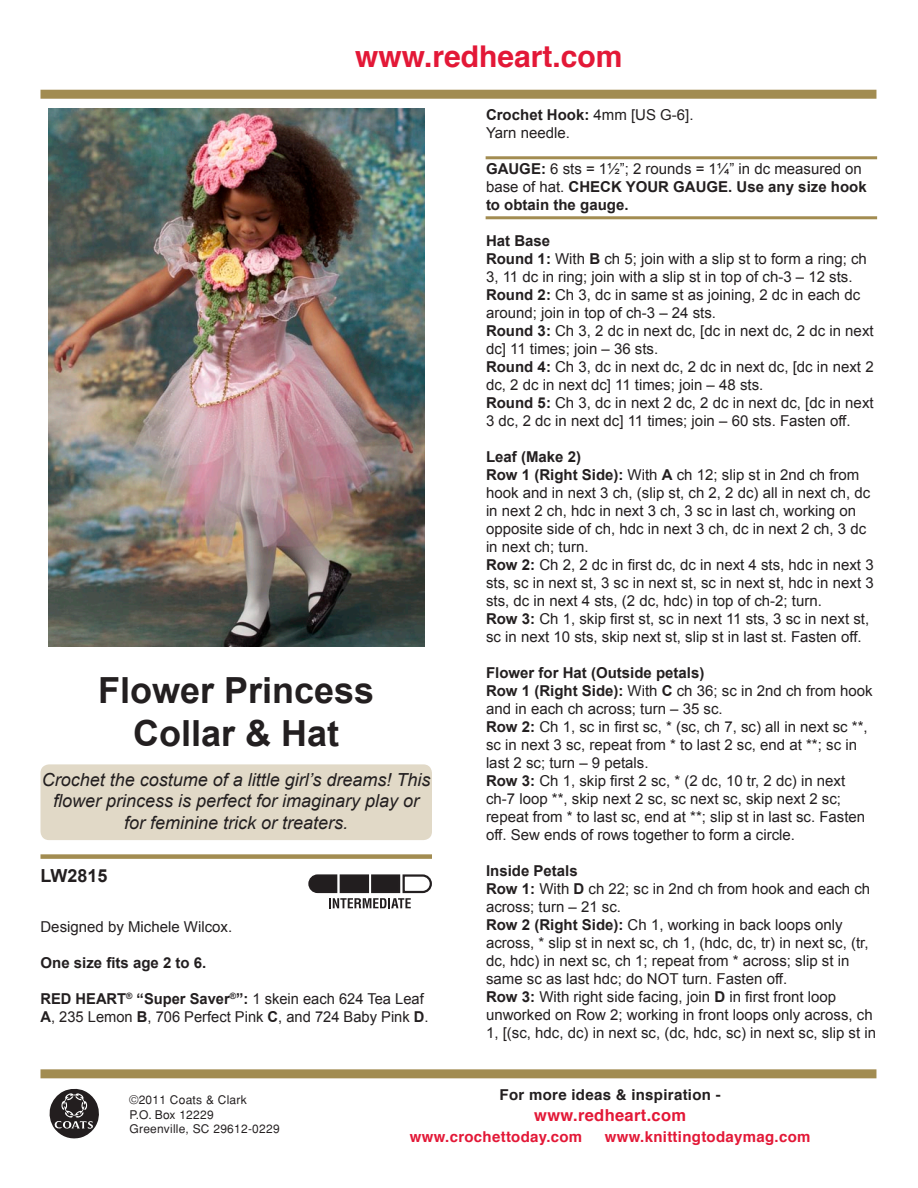
<style>
.page{position:relative;width:918px;height:1188px;background:#fff}
.page>*{position:absolute;margin:0;border:0;box-sizing:border-box;transform-origin:0 0}
.t1{font:700 36px/43.2px "Arial";color:#231f20;text-align:center}
.t2{font:700 30px "Helvetica";color:#e31837}
.t3{font:italic 18px/21.6px "Arial";color:#231f20;text-align:center}
.t4{font:700 18px "Arial";color:#231f20}
.t5{font:700 16.5px "Helvetica";letter-spacing:.02em;color:#e31837}
.t6{font:15px/18px "Arial";color:#231f20}
.t7{font:700 15px/18px "Arial";color:#231f20}
.t8{font:700 15px "Helvetica";letter-spacing:.02em;color:#e31837}
.t9{font:700 15px "Helvetica";letter-spacing:.02em;color:#231f20}
.t10{font:12px/14.4px "Helvetica";letter-spacing:.02em;color:#231f20}
.s1{font-weight:700}
.s2{font-weight:400}
</style>
<div class="page">
<div style="left:40px;top:90px;width:836px;height:9px;background:#a28c51"></div>
<div style="left:40px;top:1069px;width:836px;height:9px;background:#a28c51"></div>
<svg style="left:49px;top:1088px;width:50px;height:51px"></svg>
<img style="left:48px;top:108px;width:376px;height:538px">
<div style="left:40px;top:854px;width:392px;height:5px;background:#a28c51"></div>
<svg style="left:308px;top:874px;width:124px;height:34px"></svg>
<div style="left:40px;top:764px;width:392px;height:76px;background:#e1d9c7;border-radius:9px"></div>
<hr style="left:486px;top:156px;width:391px;height:3px;background:#a28c51">
<hr style="left:486px;top:216px;width:391px;height:3px;background:#a28c51">
<h2 class="t2" style="left:355px;top:32px;width:269px">www.redheart.com</h2>
<h1 class="t1" style="left:98px;top:670px;width:278px">Flower Princess<br>Collar &amp; Hat</h1>
<p class="t3" style="left:42px;top:769px;width:390px">Crochet the costume of a little girl’s dreams! This flower princess is perfect for imaginary play or for feminine trick or treaters.</p>
<p class="t4" style="left:40px;top:864px;width:69px">LW2815</p>
<p class="t6" style="left:40px;top:918px;width:193px">Designed by Michele Wilcox.</p>
<p class="t7" style="left:40px;top:954px;width:167px">One size fits age 2 to 6.</p>
<p class="t6" style="left:40px;top:990px;width:390px"><span class="s1">RED HEART</span><sup>®</sup> <span class="s1">“Super Saver</span><sup>®</sup><span class="s1">”:</span> 1 skein each 624 Tea Leaf<br><span class="s1">A</span>, 235 Lemon <span class="s1">B</span>, 706 Perfect Pink <span class="s1">C</span>, and 724 Baby Pink <span class="s1">D</span>.</p>
<p class="t6" style="left:486px;top:106px;width:209px"><span class="s1">Crochet Hook:</span> 4mm [US G-6].<br>Yarn needle.</p>
<p class="t7" style="left:486px;top:160px;width:382px">GAUGE: <span class="s2">6 sts = 1½”; 2 rounds = 1¼” in dc measured on base of hat.</span> CHECK YOUR GAUGE. Use any size hook to obtain the gauge.</p>
<p class="t6" style="left:486px;top:232px;width:389px"><span class="s1">Hat Base<br>Round 1:</span> With <span class="s1">B</span> ch 5; join with a slip st to form a ring; ch 3, 11 dc in ring; join with a slip st in top of ch-3 – 12 sts.<br><span class="s1">Round 2:</span> Ch 3, dc in same st as joining, 2 dc in each dc around; join in top of ch-3 – 24 sts.<br><span class="s1">Round 3:</span> Ch 3, 2 dc in next dc, [dc in next dc, 2 dc in next dc] 11 times; join – 36 sts.<br><span class="s1">Round 4:</span> Ch 3, dc in next dc, 2 dc in next dc, [dc in next 2 dc, 2 dc in next dc] 11 times; join – 48 sts.<br><span class="s1">Round 5:</span> Ch 3, dc in next 2 dc, 2 dc in next dc, [dc in next 3 dc, 2 dc in next dc] 11 times; join – 60 sts. Fasten off.</p>
<p class="t6" style="left:486px;top:448px;width:389px"><span class="s1">Leaf (Make 2)<br>Row 1 (Right Side):</span> With <span class="s1">A</span> ch 12; slip st in 2nd ch from hook and in next 3 ch, (slip st, ch 2, 2 dc) all in next ch, dc in next 2 ch, hdc in next 3 ch, 3 sc in last ch, working on opposite side of ch, hdc in next 3 ch, dc in next 2 ch, 3 dc in next ch; turn.<br><span class="s1">Row 2:</span> Ch 2, 2 dc in first dc, dc in next 4 sts, hdc in next 3 sts, sc in next st, 3 sc in next st, sc in next st, hdc in next 3 sts, dc in next 4 sts, (2 dc, hdc) in top of ch-2; turn.<br><span class="s1">Row 3:</span> Ch 1, skip first st, sc in next 11 sts, 3 sc in next st, sc in next 10 sts, skip next st, slip st in last st. Fasten off.</p>
<p class="t6" style="left:486px;top:664px;width:388px"><span class="s1">Flower for Hat (Outside petals)<br>Row 1 (Right Side):</span> With <span class="s1">C</span> ch 36; sc in 2nd ch from hook and in each ch across; turn – 35 sc.<br><span class="s1">Row 2:</span> Ch 1, sc in first sc, * (sc, ch 7, sc) all in next sc **, sc in next 3 sc, repeat from * to last 2 sc, end at **; sc in last 2 sc; turn – 9 petals.<br><span class="s1">Row 3:</span> Ch 1, skip first 2 sc, * (2 dc, 10 tr, 2 dc) in next ch-7 loop **, skip next 2 sc, sc next sc, skip next 2 sc; repeat from * to last sc, end at **; slip st in last sc. Fasten off. Sew ends of rows together to form a circle.</p>
<p class="t6" style="left:486px;top:862px;width:392px"><span class="s1">Inside Petals<br>Row 1:</span> With <span class="s1">D</span> ch 22; sc in 2nd ch from hook and each ch across; turn – 21 sc.<br><span class="s1">Row 2 (Right Side):</span> Ch 1, working in back loops only across, * slip st in next sc, ch 1, (hdc, dc, tr) in next sc, (tr, dc, hdc) in next sc, ch 1; repeat from * across; slip st in same sc as last hdc; do NOT turn. Fasten off.<br><span class="s1">Row 3:</span> With right side facing, join <span class="s1">D</span> in first front loop unworked on Row 2; working in front loops only across, ch 1, [(sc, hdc, dc) in next sc, (dc, hdc, sc) in next sc, slip st in</p>
<p class="t10" style="left:130px;top:1093px;width:152px">©2011 Coats &amp; Clark<br>P.O. Box 12229<br>Greenville, SC 29612-0229</p>
<p class="t9" style="left:500px;top:1083px;width:223px">For more ideas &amp; inspiration -</p>
<p class="t5" style="left:534px;top:1102px;width:153px">www.redheart.com</p>
<p class="t8" style="left:410px;top:1125px;width:174px">www.crochettoday.com</p>
<p class="t8" style="left:605px;top:1125px;width:207px">www.knittingtodaymag.com</p>
</div>
